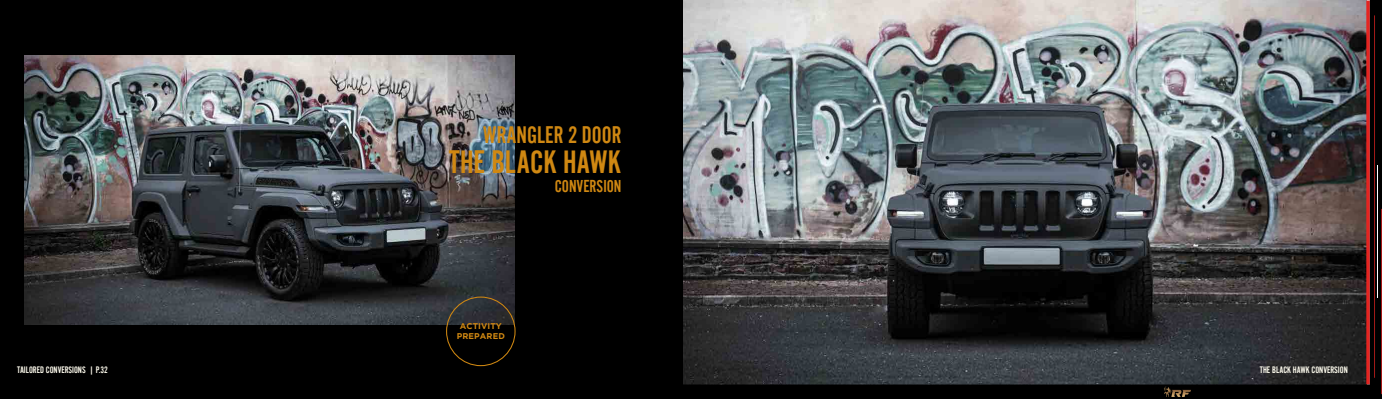
<style>
.page{position:relative;width:1382px;height:399px;background:#fff}
.page>*{position:absolute;margin:0;border:0;box-sizing:border-box;transform-origin:0 0}
.t1{font:33.85px "Alternate Got No 2 D";color:#d08812}
.t2{font:25px "Alternate Got No 2 D";color:#d08812}
.t3{font:18px "Alternate Got No 2 D";color:#d08812}
.t4{font:9.8px "Alternate Got No 2 D";color:#fffdef}
.t5{font:700 8.35px/10px "Gotham";letter-spacing:.015em;color:#d08812;text-align:center}
</style>
<div class="page">
<img style="left:0;top:0;width:1382px;height:398px">
<svg style="left:1163px;top:386px;width:28px;height:10px"></svg>
<hr style="left:1377px;top:165px;width:1px;height:132px;background:#fff">
<h2 class="t2" style="left:483px;top:122px;width:140px">WRANGLER 2 DOOR</h2>
<h1 class="t1" style="left:449px;top:145px;width:174px">THE BLACK HAWK</h1>
<h3 class="t3" style="left:555px;top:177px;width:68px">CONVERSION</h3>
<p class="t5" style="left:457px;top:320px;width:50px">ACTIVITY<br>PREPARED</p>
<p class="t4" style="left:17px;top:364px;width:92px">TAILORED CONVERSIONS | P.32</p>
<p class="t4" style="left:1260px;top:364px;width:89px">THE BLACK HAWK CONVERSION</p>
</div>
